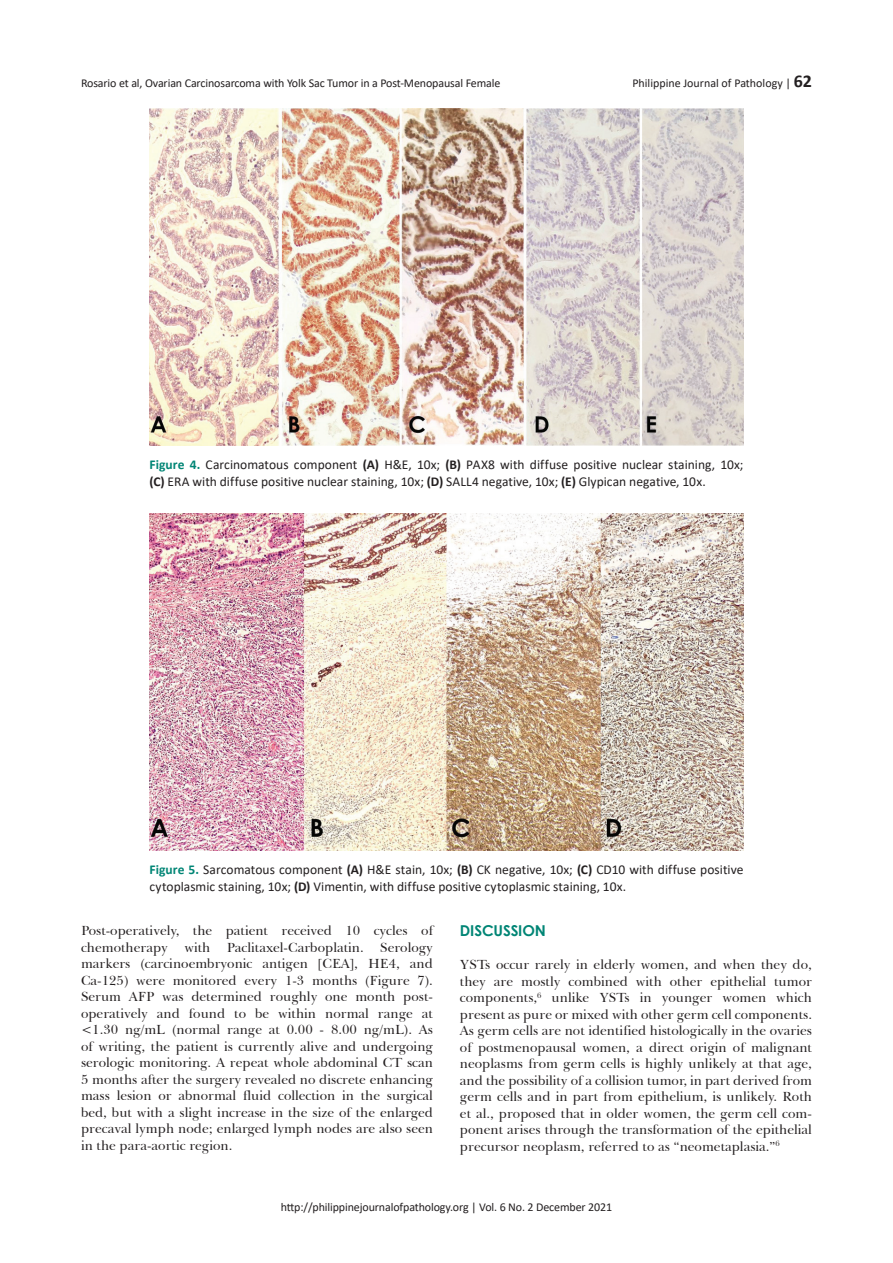
<style>
.page{position:relative;width:893px;height:1263px;background:#fff}
.page>*{position:absolute;margin:0;border:0;box-sizing:border-box;transform-origin:0 0}
.t1{font:700 15px "Century Gothic";letter-spacing:-.01em;color:#008575}
.t2{font:13.5px/16.5px "Baskerville BT";color:#231f20;text-align:justify}
.t3{font:13.5px/16.5px "Calibri";color:#231f20}
.t4{font:12px "Calibri";letter-spacing:-.01em;color:#231f20}
.s1{font-weight:700;font-size:18px}
.s2{font-weight:700;color:#008575}
.s3{font-weight:700}
</style>
<div class="page">
<img style="left:149px;top:108px;width:594px;height:338px">
<img style="left:149px;top:513px;width:594px;height:337px">
<p class="t4" style="left:81px;top:75px;width:421px">Rosario et al, Ovarian Carcinosarcoma with Yolk Sac Tumor in a Post-Menopausal Female</p>
<p class="t4" style="left:632px;top:75px;width:181px">Philippine Journal of Pathology | <span class="s1">62</span></p>
<p class="t3" style="left:149px;top:456px;width:596px"><span class="s2">Figure 4.</span> Carcinomatous component <span class="s3">(A)</span> H&amp;E, 10x; <span class="s3">(B)</span> PAX8 with diffuse positive nuclear staining, 10x; <span class="s3">(C)</span> ERA with diffuse positive nuclear staining, 10x; <span class="s3">(D)</span> SALL4 negative, 10x; <span class="s3">(E)</span> Glypican negative, 10x.</p>
<p class="t3" style="left:149px;top:861px;width:596px"><span class="s2">Figure 5.</span> Sarcomatous component <span class="s3">(A)</span> H&amp;E stain, 10x; <span class="s3">(B)</span> CK negative, 10x; <span class="s3">(C)</span> CD10 with diffuse positive cytoplasmic staining, 10x; <span class="s3">(D)</span> Vimentin, with diffuse positive cytoplasmic staining, 10x.</p>
<p class="t2" style="left:81px;top:922px;width:353px">Post-operatively, the patient received 10 cycles of chemotherapy with Paclitaxel-Carboplatin. Serology markers (carcinoembryonic antigen [CEA], HE4, and Ca-125) were monitored every 1-3 months (Figure 7).<br>Serum AFP was determined roughly one month post&shy;operatively and found to be within normal range at &lt;1.30 ng/mL (normal range at 0.00 - 8.00 ng/mL). As of writing, the patient is currently alive and undergoing serologic monitoring. A repeat whole abdominal CT scan 5 months after the surgery revealed no discrete enhancing mass lesion or abnormal fluid collection in the surgical bed, but with a slight increase in the size of the enlarged precaval lymph node; enlarged lymph nodes are also seen in the para-aortic region.</p>
<p class="t1" style="left:460px;top:919px;width:87px">DISCUSSION</p>
<p class="t2" style="left:460px;top:956px;width:354px">YSTs occur rarely in elderly women, and when they do, they are mostly combined with other epithelial tumor components,<sup>6</sup> unlike YSTs in younger women which present as pure or mixed with other germ cell components.<br>As germ cells are not identified histologically in the ovaries of postmenopausal women, a direct origin of malignant neoplasms from germ cells is highly unlikely at that age, and the possibility of a collision tumor, in part derived from germ cells and in part from epithelium, is unlikely. Roth et al., proposed that in older women, the germ cell com&shy;ponent arises through the transformation of the epithelial precursor neoplasm, referred to as “neometaplasia.”<sup>6</sup></p>
<p class="t4" style="left:281px;top:1198px;width:333px">http://philippinejournalofpathology.org | Vol. 6 No. 2 December 2021</p>
</div>
